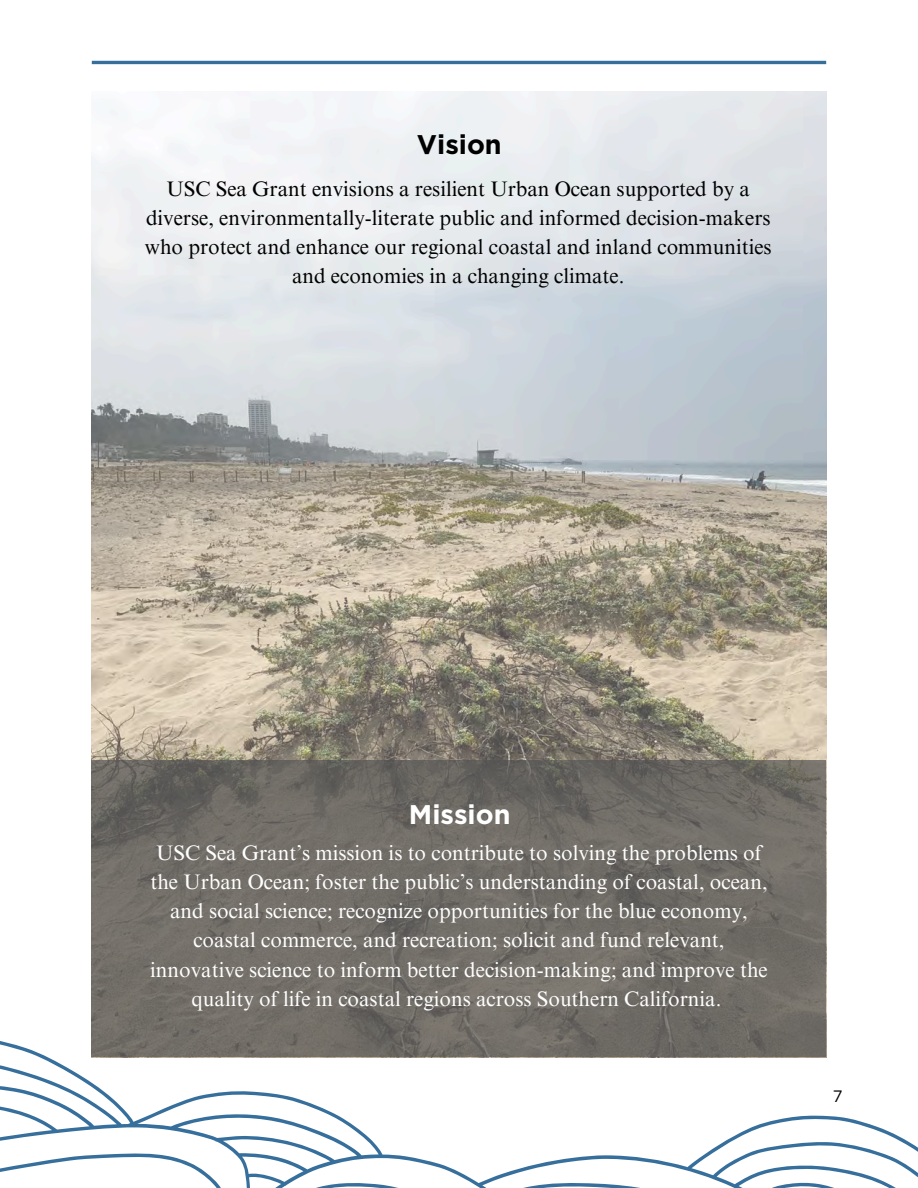
<style>
.page{position:relative;width:918px;height:1188px;background:#fff}
.page>*{position:absolute;margin:0;border:0;box-sizing:border-box;transform-origin:0 0}
.t1{font:700 27px "Gotham";color:#fff}
.t2{font:700 27px "Gotham";color:#000}
.t3{font:21px/29.2px "Times NRMT Pro";color:#fff;text-align:center}
.t4{font:21px/29.2px "Times NRMT Pro";color:#000;text-align:center}
.t5{font:16.5px "Gotham";color:#000}
</style>
<div class="page">
<svg style="left:0;top:807px;width:918px;height:381px"></svg>
<img style="left:92px;top:92px;width:734px;height:669px">
<svg style="left:92px;top:761px;width:734px;height:296px;background:#6f6b66"></svg>
<hr style="left:92px;top:61px;width:734px;height:3px;background:#376f9c">
<p class="t2" style="left:417px;top:128px;width:86px">Vision</p>
<h1 class="t4" style="left:145px;top:176px;width:628px">USC Sea Grant envisions a resilient Urban Ocean supported by a diverse, environmentally-literate public and informed decision-makers who protect and enhance our regional coastal and inland communities and economies in a changing climate.</h1>
<p class="t1" style="left:409px;top:798px;width:103px">Mission</p>
<h1 class="t3" style="left:150px;top:840px;width:619px">USC Sea Grant’s mission is to contribute to solving the problems of the Urban Ocean; foster the public’s understanding of coastal, ocean, and social science; recognize opportunities for the blue economy, coastal commerce, and recreation; solicit and fund relevant, innovative science to inform better decision-making; and improve the quality of life in coastal regions across Southern California.</h1>
<p class="t5" style="left:833px;top:1086px;width:11px">7</p>
</div>
